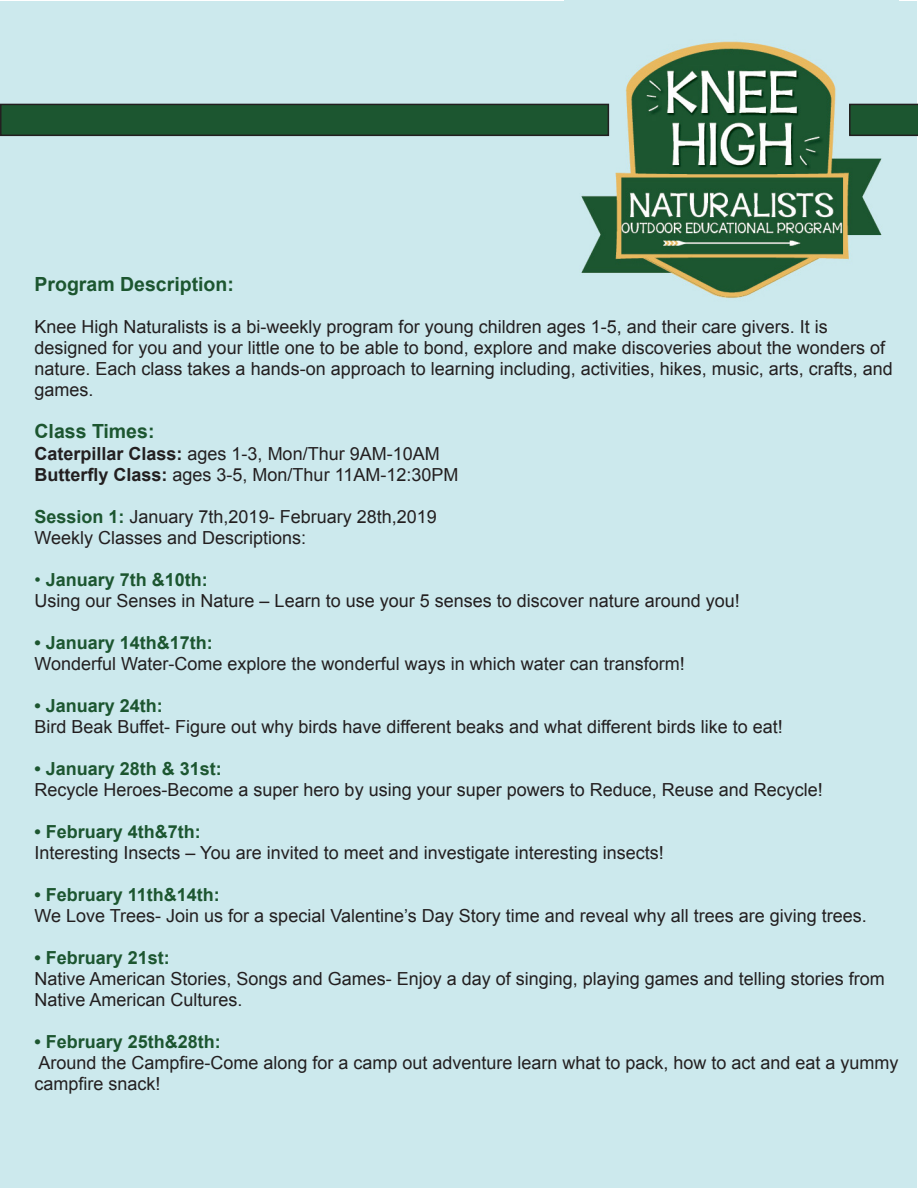
<style>
.page{position:relative;width:918px;height:1188px;background:#fff}
.page>*{position:absolute;margin:0;border:0;box-sizing:border-box;transform-origin:0 0}
.t1{font:700 19.5px "Arial";color:#1c5630}
.t2{font:18px/21px "Arial";color:#231f20}
.t3{font:700 18px "Arial";color:#1c5630}
.s1{font-weight:700}
.s2{font-weight:700;color:#1c5630}
.s3{font-weight:400}
</style>
<div class="page">
<div style="left:1px;top:1px;width:916px;height:1186px;background:#cce9ed"></div>
<img style="left:565px;top:0;width:334px;height:298px">
<div style="left:1px;top:104px;width:607px;height:31px;background:#1c5630"></div>
<div style="left:0;top:104px;width:609px;height:32px;border:2px solid #231f20"></div>
<svg style="left:849px;top:104px;width:69px;height:32px;background:#1c502e"></svg>
<p class="t1" style="left:35px;top:271px;width:201px">Program Description:</p>
<p class="t2" style="left:35px;top:316px;width:860px">Knee High Naturalists is a bi-weekly program for young children ages 1-5, and their care givers. It is designed for you and your little one to be able to bond, explore and make discoveries about the wonders of nature. Each class takes a hands-on approach to learning including, activities, hikes, music, arts, crafts, and games.</p>
<p class="t1" style="left:35px;top:418px;width:121px">Class Times:</p>
<p class="t2" style="left:35px;top:444px;width:407px"><span class="s1">Caterpillar Class:</span> ages 1-3, Mon/Thur 9AM-10AM</p>
<p class="t2" style="left:35px;top:465px;width:425px"><span class="s1">Butterfly Class:</span> ages 3-5, Mon/Thur 11AM-12:30PM</p>
<p class="t2" style="left:35px;top:507px;width:404px"><span class="s2">Session 1:</span> January 7th,2019- February 28th,2019</p>
<p class="t2" style="left:35px;top:528px;width:273px">Weekly Classes and Descriptions:</p>
<p class="t3" style="left:35px;top:568px;width:175px"><span class="s3">•</span> January 7th &amp;10th:</p>
<p class="t2" style="left:35px;top:591px;width:707px">Using our Senses in Nature – Learn to use your 5 senses to discover nature around you!</p>
<p class="t3" style="left:35px;top:631px;width:180px">• January 14th&amp;17th:</p>
<p class="t2" style="left:35px;top:654px;width:652px">Wonderful Water-Come explore the wonderful ways in which water can transform!</p>
<p class="t3" style="left:35px;top:694px;width:130px">• January 24th:</p>
<p class="t2" style="left:35px;top:717px;width:750px">Bird Beak Buffet- Figure out why birds have different beaks and what different birds like to eat!</p>
<p class="t3" style="left:35px;top:757px;width:189px">• January 28th &amp; 31st:</p>
<p class="t2" style="left:35px;top:780px;width:790px">Recycle Heroes-Become a super hero by using your super powers to Reduce, Reuse and Recycle!</p>
<p class="t3" style="left:35px;top:820px;width:168px">• February 4th&amp;7th:</p>
<p class="t2" style="left:35px;top:843px;width:631px">Interesting Insects – You are invited to meet and investigate interesting insects!</p>
<p class="t3" style="left:35px;top:883px;width:187px">• February 11th&amp;14th:</p>
<p class="t2" style="left:35px;top:906px;width:834px">We Love Trees- Join us for a special Valentine’s Day Story time and reveal why all trees are giving trees.</p>
<p class="t3" style="left:35px;top:946px;width:137px">• February 21st:</p>
<p class="t2" style="left:35px;top:969px;width:852px">Native American Stories, Songs and Games- Enjoy a day of singing, playing games and telling stories from<br>Native American Cultures.</p>
<p class="t3" style="left:35px;top:1030px;width:188px">• February 25th&amp;28th:</p>
<p class="t2" style="left:35px;top:1053px;width:865px">Around the Campfire-Come along for a camp out adventure learn what to pack, how to act and eat a yummy campfire snack!</p>
</div>
